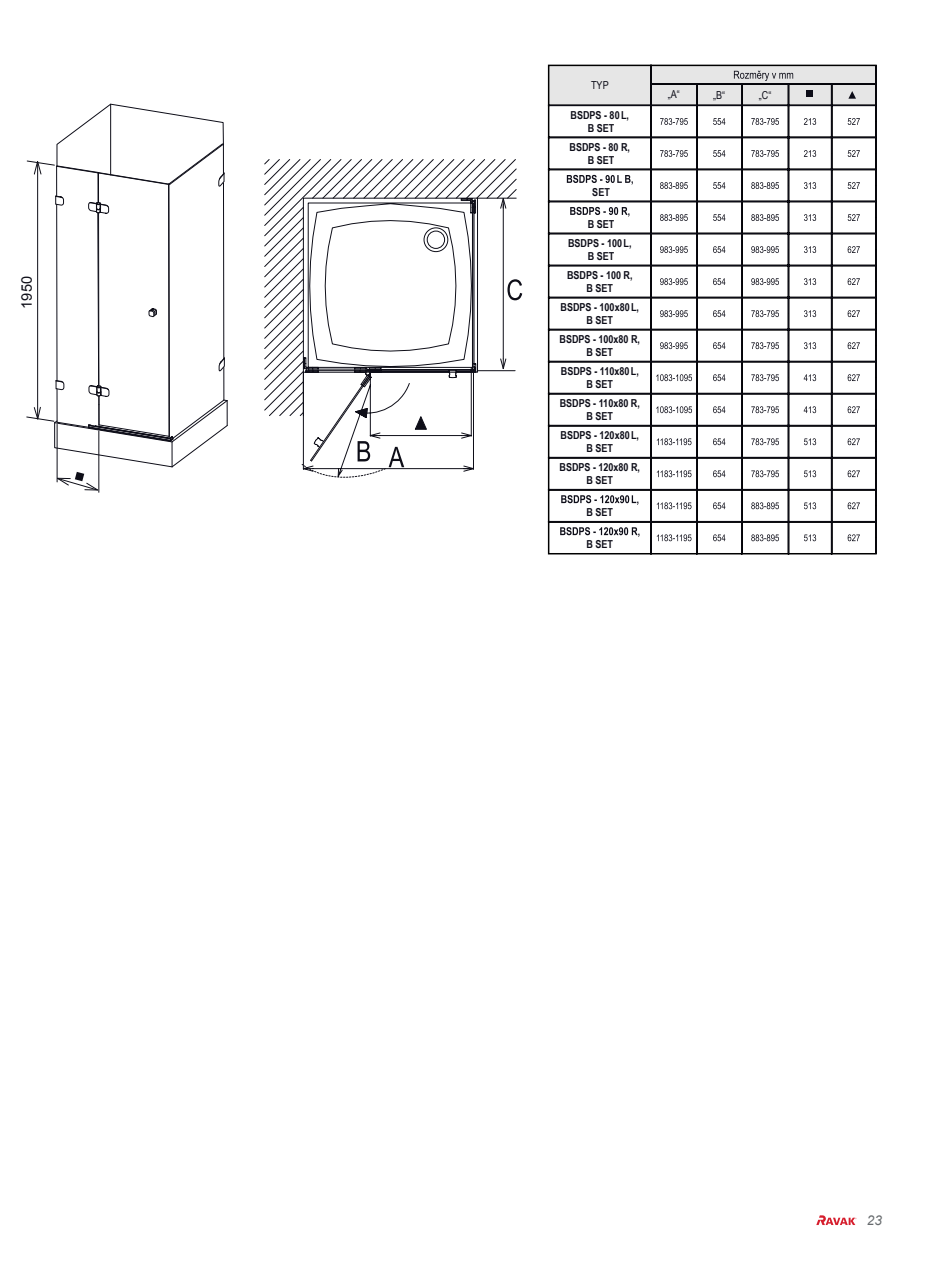
<style>
.page{position:relative;width:936px;height:1263px;background:#fff}
.page>*{position:absolute;margin:0;border:0;box-sizing:border-box;transform-origin:0 0}
.t1{font:14.55px "Arial";color:#0e0e18}
.t2{font:italic 13.5px "Arial";color:#676b6e}
.t3{font:700 10.95px/18.9px "Arial Narrow";color:#0d0d18;text-align:center}
.t4{font:10.95px "Arial Narrow";color:#0d0d18}
</style>
<div class="page">
<svg style="left:816px;top:1215px;width:40px;height:10px"></svg>
<svg style="left:547px;top:64px;width:330px;height:490px"></svg>
<hr style="left:99px;top:431px;width:1px;height:61px;background:#0e0e18">
<svg style="left:26px;top:104px;width:202px;height:386px"></svg>
<svg style="left:264px;top:159px;width:258px;height:319px"></svg>
<h1 class="t1" style="left:17px;top:309px;width:34px;rotate:-90deg">1950</h1>
<p class="t4" style="left:591px;top:77px;width:19px">TYP</p>
<p class="t3" style="left:570px;top:108px;width:60px;line-height:13.2px">BSDPS - 80L,<br>B SET</p>
<p class="t3" style="left:569px;top:140px;width:62px;line-height:13.2px">BSDPS - 80 R,<br>B SET</p>
<p class="t3" style="left:592px;top:182px;width:19px">SET</p>
<p class="t3" style="left:568px;top:214px;width:65px">B SET<br>BSDPS - 100L,</p>
<p class="t3" style="left:567px;top:246px;width:67px">B SET<br>BSDPS - 100 R,</p>
<p class="t3" style="left:560px;top:278px;width:80px">B SET<br>BSDPS - 100x80 L,</p>
<p class="t3" style="left:559px;top:310px;width:82px">B SET<br>BSDPS - 100x80 R,</p>
<p class="t3" style="left:560px;top:342px;width:79px">B SET<br>BSDPS - 110x80 L,</p>
<p class="t3" style="left:559px;top:374px;width:82px">B SET<br>BSDPS - 110x80 R,</p>
<p class="t3" style="left:560px;top:406px;width:80px">B SET<br>BSDPS - 120x80 L,</p>
<p class="t3" style="left:559px;top:438px;width:82px">B SET<br>BSDPS - 120x80 R,</p>
<p class="t3" style="left:586px;top:470px;width:28px">B SET</p>
<p class="t3" style="left:586px;top:502px;width:28px">B SET</p>
<p class="t3" style="left:586px;top:534px;width:28px">B SET</p>
<p class="t4" style="left:668px;top:86px;width:14px">„A“</p>
<p class="t4" style="left:713px;top:87px;width:14px">„B“</p>
<p class="t4" style="left:758px;top:87px;width:14px">„C“</p>
<p class="t2" style="left:866px;top:1211px;width:17px">23</p>
</div>
